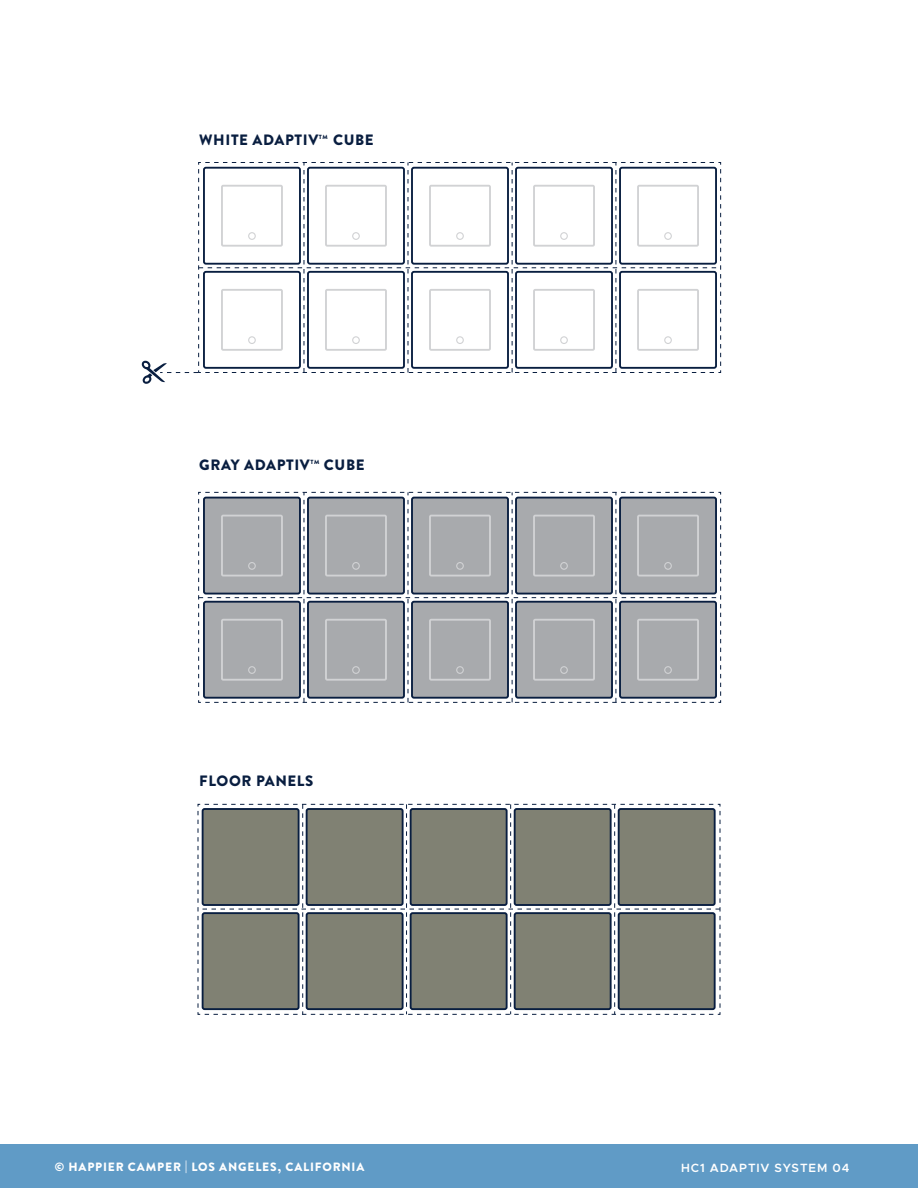
<style>
.page{position:relative;width:918px;height:1188px;background:#fff}
.page>*{position:absolute;margin:0;border:0;box-sizing:border-box;transform-origin:0 0}
.t1{font:900 15px "Brandon Grotesque";letter-spacing:.04em;color:#091e40}
.t2{font:900 12px "Brandon Grotesque";letter-spacing:.07em;color:#fff}
.t3{font:600 12px "Metropolis";letter-spacing:.075em;color:#fff}
.t4{font:900 6px "Brandon Grotesque";color:#091e40}
</style>
<div class="page">
<svg style="left:198px;top:492px;width:523px;height:211px;background:#a7aaaf"></svg>
<svg style="left:197px;top:804px;width:524px;height:211px;background:#85887f"></svg>
<div style="left:0;top:1145px;width:918px;height:43px;background:#609bc6"></div>
<svg style="left:142px;top:162px;width:579px;height:222px"></svg>
<p class="t1" style="left:199px;top:129px;width:121px">WHITE ADAPTIV</p>
<p class="t4" style="left:319px;top:133px;width:10px">TM</p>
<p class="t1" style="left:333px;top:129px;width:42px">CUBE</p>
<p class="t1" style="left:199px;top:455px;width:112px">GRAY ADAPTIV</p>
<p class="t4" style="left:311px;top:458px;width:10px">TM</p>
<p class="t1" style="left:324px;top:455px;width:42px">CUBE</p>
<p class="t1" style="left:199px;top:771px;width:116px">FLOOR PANELS</p>
<p class="t2" style="left:55px;top:1159px;width:311px">© HAPPIER CAMPER | LOS ANGELES, CALIFORNIA</p>
<p class="t3" style="left:681px;top:1161px;width:170px">HC1 ADAPTIV SYSTEM 04</p>
</div>
